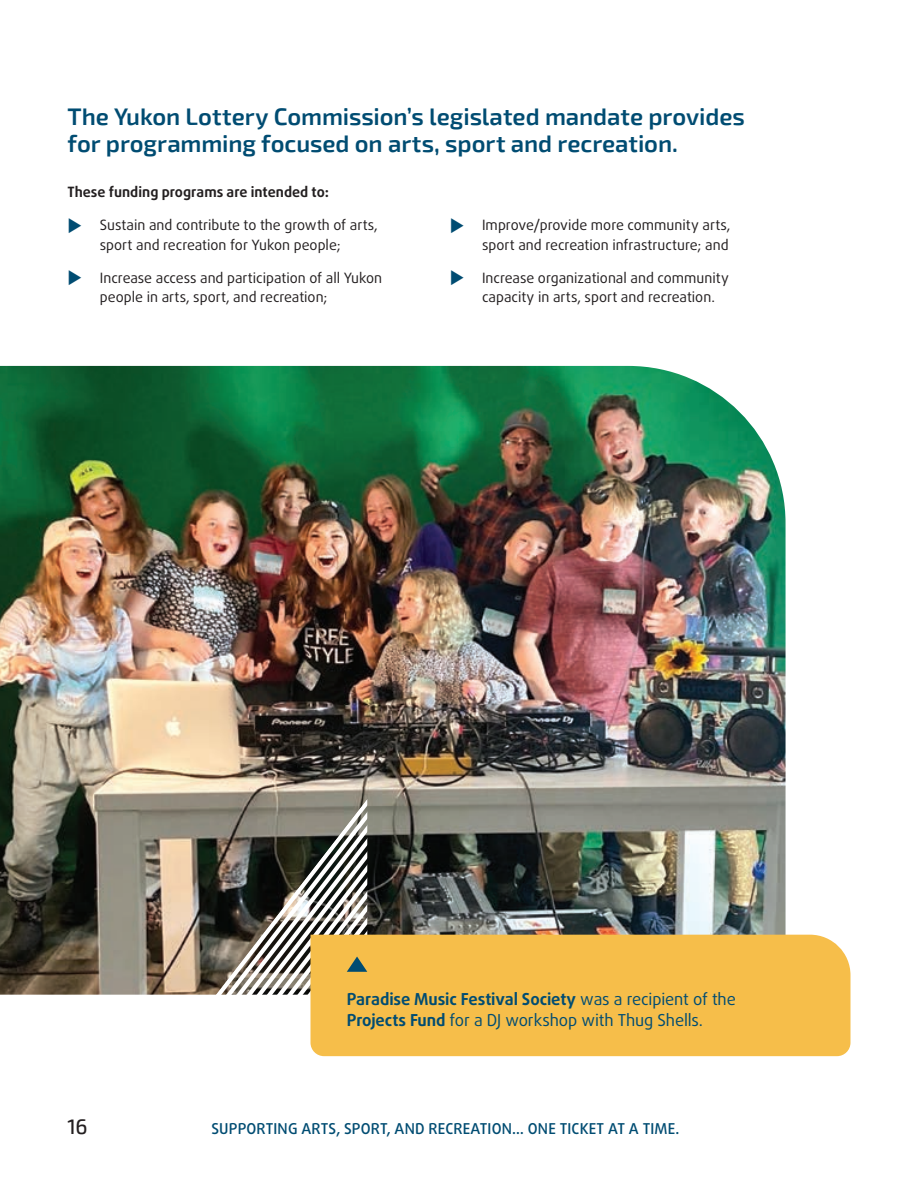
<style>
.page{position:relative;width:918px;height:1188px;background:#fff}
.page>*{position:absolute;margin:0;border:0;box-sizing:border-box;transform-origin:0 0}
.t1{font:600 24px/27px "Exo 2";letter-spacing:-.005em;color:#004c72}
.t2{font:500 21px "Exo 2";color:#231f20}
.t3{font:16.5px/21px "Daxline OT";letter-spacing:-.005em;color:#004c72}
.t4{font:500 15px "Daxline OT";letter-spacing:.01em;color:#004c72}
.t5{font:14.25px/19.5px "Daxline OT";color:#231f20}
.t6{font:700 14.25px "Daxline OT";color:#231f20}
.s1{color:#004c72}
.s2{font-weight:700}
</style>
<div class="page">
<img style="left:0;top:366px;width:786px;height:629px">
<div style="left:310px;top:935px;width:540px;height:121px;background:#f6be4a"></div>
<svg style="left:216px;top:799px;width:151px;height:240px"></svg>
<h1 class="t1" style="left:68px;top:103px;width:679px">The Yukon Lottery Commission’s legislated mandate provides for programming focused on arts, sport and recreation.</h1>
<p class="t6" style="left:68px;top:183px;width:263px">These funding programs are intended to:</p>
<p class="t5" style="left:68px;top:216px;width:312px;text-align:center"><span class="s1">◆</span> Sustain and contribute to the growth of arts, sport and recreation for Yukon people;</p>
<p class="t5" style="left:100px;top:268px;width:284px;text-indent:-32px"><span class="s1">◆</span> Increase access and participation of all Yukon people in arts, sport, and recreation;</p>
<p class="t5" style="left:450px;top:216px;width:282px;text-align:right"><span class="s1">◆</span> Improve/provide more community arts, sport and recreation infrastructure; and</p>
<p class="t5" style="left:482px;top:268px;width:248px;text-indent:-32px"><span class="s1">◆</span> Increase organizational and community capacity in arts, sport and recreation.</p>
<p class="t3" style="left:347px;top:988px;width:391px"><span class="s2">Paradise Music Festival Society</span> was a recipient of the<br><span class="s2">Projects Fund</span> for a DJ workshop with Thug Shells.</p>
<h2 class="t2" style="left:68px;top:1114px;width:22px">16</h2>
<p class="t4" style="left:212px;top:1119px;width:469px">SUPPORTING ARTS, SPORT, AND RECREATION… ONE TICKET AT A TIME.</p>
</div>
